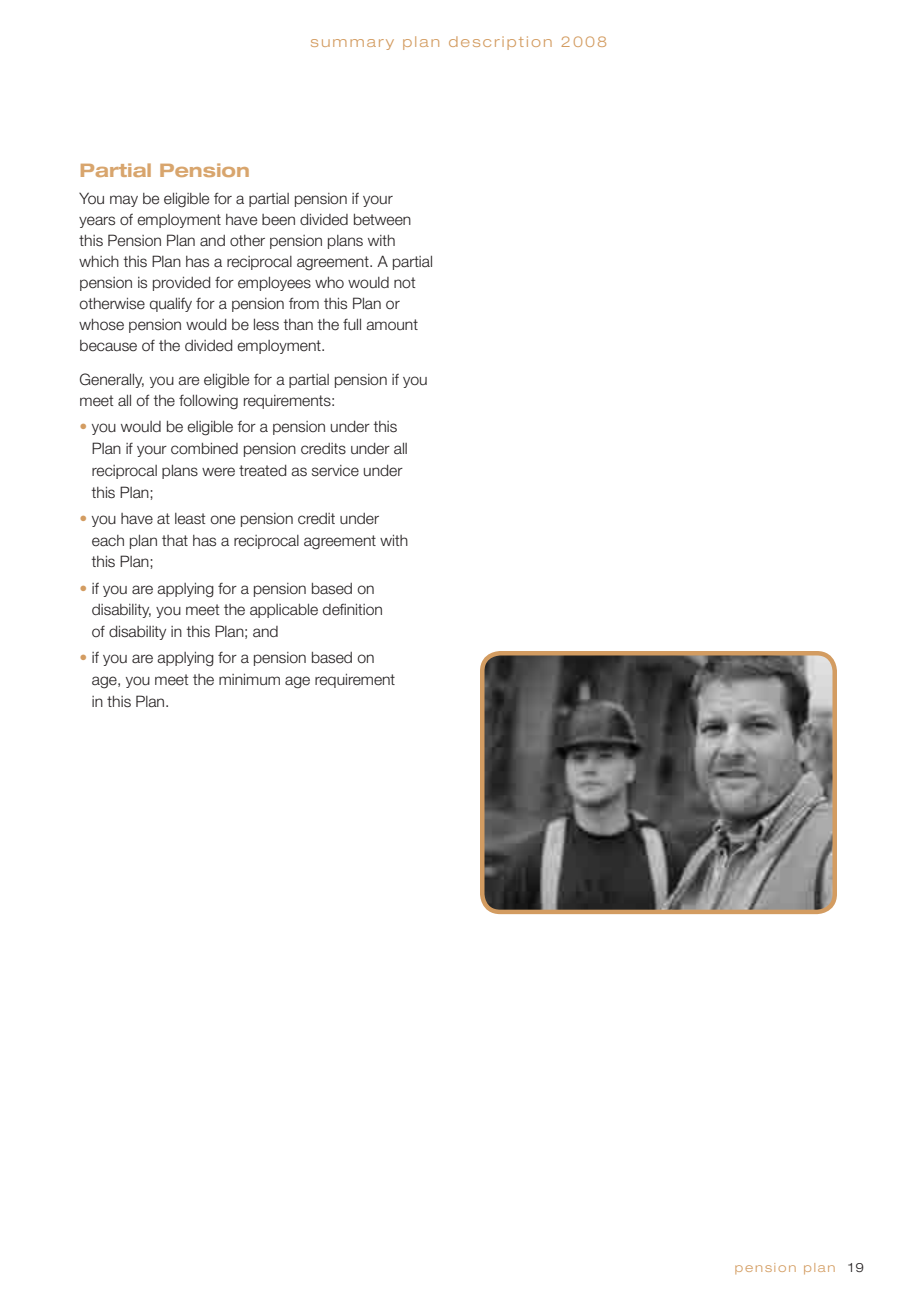
<style>
.page{position:relative;width:918px;height:1296px;background:#fff}
.page>*{position:absolute;margin:0;border:0;box-sizing:border-box;transform-origin:0 0}
.t1{font:700 expanded 18.75px "Helvetica Neue";color:#d8a56d}
.t2{font:300 15.75px/21.8px "Helvetica Neue";color:#231f20}
.t3{font:300 expanded 15px "Helvetica Neue";letter-spacing:.14em;color:#d39c61}
.t4{font:300 expanded 12.75px "Helvetica Neue";letter-spacing:.14em;color:#d39c61}
.s1{color:#d39c61}
.s2{color:#231f20}
</style>
<div class="page">
<img style="left:485px;top:656px;width:347px;height:253px">
<div style="left:480px;top:651px;width:357px;height:263px;border:4px solid #d39c61;border-radius:18px"></div>
<p class="t3" style="left:311px;top:33px;width:298px">summary plan description 2008</p>
<p class="t1" style="left:80px;top:158px;width:172px">Partial Pension</p>
<p class="t2" style="left:80px;top:187px;width:355px;line-height:21px">You may be eligible for a partial pension if your<br>years of employment have been divided between this Pension Plan and other pension plans with which this Plan has a reciprocal agreement. A partial pension is provided for employees who would not otherwise qualify for a pension from this Plan or whose pension would be less than the full amount because of the divided employment.</p>
<p class="t2" style="left:80px;top:369px;width:350px;line-height:21px">Generally, you are eligible for a partial pension if you meet all of the following requirements:</p>
<p class="t2" style="left:92px;top:416px;width:317px;text-indent:-12px"><span class="s1">•</span> you would be eligible for a pension under this Plan if your combined pension credits under all reciprocal plans were treated as service under this Plan;</p>
<p class="t2" style="left:92px;top:507px;width:318px;text-indent:-12px"><span class="s1">•</span> you have at least one pension credit under each plan that has a reciprocal agreement with this Plan;</p>
<p class="t2" style="left:92px;top:577px;width:293px;text-indent:-12px"><span class="s1">•</span> if you are applying for a pension based on disability, you meet the applicable definition of disability in this Plan; and</p>
<p class="t2" style="left:92px;top:647px;width:305px;text-indent:-12px"><span class="s1">•</span> if you are applying for a pension based on age, you meet the minimum age requirement in this Plan.</p>
<p class="t4" style="left:735px;top:1260px;width:131px">pension plan <span class="s2">19</span></p>
</div>
